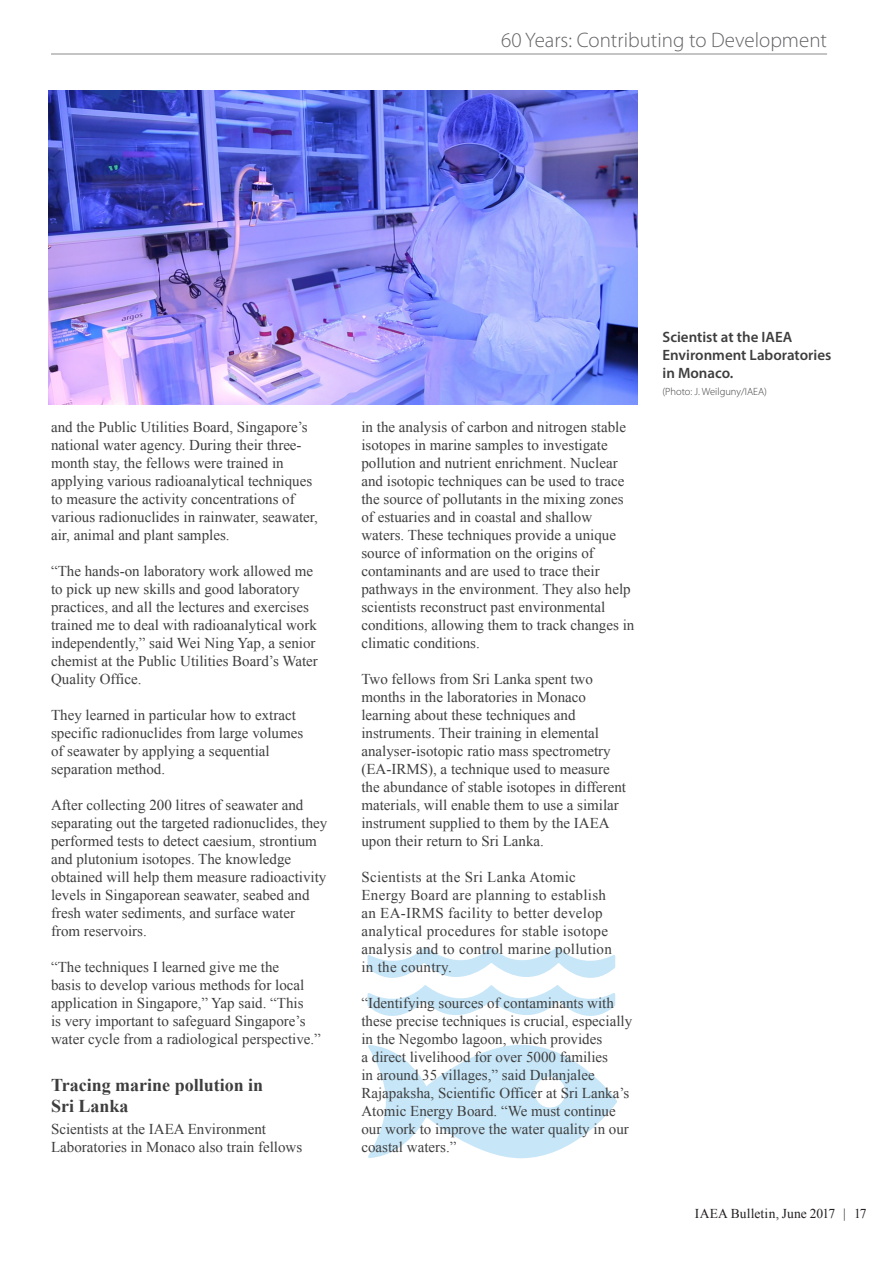
<style>
.page{position:relative;width:893px;height:1263px;background:#fff}
.page>*{position:absolute;margin:0;border:0;box-sizing:border-box;transform-origin:0 0}
.t1{font:300 21px "Myriad Pro";color:#636366}
.Paragraph_Heading_01{font:700 18px/21px "Times New Roman";color:#3e3e3f}
.Body_Text{font:15px/18px "Times New Roman";color:#3e3e3f}
.Body_Text_-_no_space{font:15px/18px "Times New Roman";color:#3e3e3f}
.Body_Text-2{font:15px/18px "Times New Roman";letter-spacing:.02em;color:#3e3e3f}
.Photo_caption{font:600 15px/18px "Myriad Pro";color:#3e3e3f}
.t2{font:13.5px "Times New Roman";letter-spacing:.01em;color:#231f20}
.Photo_credit{font:300 10.5px "Myriad Pro";color:#3e3e3f}
</style>
<div class="page">
<hr style="left:51px;top:54px;width:776px;height:1px;background:#636366">
<svg style="left:368px;top:1045px;width:249px;height:113px"></svg>
<svg style="left:367px;top:947px;width:248px;height:69px"></svg>
<img style="left:49px;top:90px;width:589px;height:314px">
<h1 class="t1" style="left:501px;top:27px;width:327px">60 Years: Contributing to Development</h1>
<p class="Body_Text_-_no_space" style="left:51px;top:418px;width:269px">and the Public Utilities Board, Singapore’s national water agency. During their three&shy;month stay, the fellows were trained in applying various radioanalytical techniques to measure the activity concentrations of various radionuclides in rainwater, seawater, air, animal and plant samples.</p>
<p class="Body_Text" style="left:51px;top:562px;width:268px">“The hands-on laboratory work allowed me to pick up new skills and good laboratory practices, and all the lectures and exercises trained me to deal with radioanalytical work independently,” said Wei Ning Yap, a senior chemist at the Public Utilities Board’s Water Quality Office.</p>
<p class="Body_Text" style="left:51px;top:706px;width:254px">They learned in particular how to extract specific radionuclides from large volumes of seawater by applying a sequential separation method.</p>
<p class="Body_Text" style="left:51px;top:796px;width:278px">After collecting 200 litres of seawater and separating out the targeted radionuclides, they performed tests to detect caesium, strontium and plutonium isotopes. The knowledge obtained will help them measure radioactivity levels in Singaporean seawater, seabed and fresh water sediments, and surface water from reservoirs.</p>
<p class="Body_Text" style="left:51px;top:958px;width:271px">“The techniques I learned give me the<br>basis to develop various methods for local application in Singapore,” Yap said. “This<br>is very important to safeguard Singapore’s water cycle from a radiological perspective.”</p>
<p class="Paragraph_Heading_01" style="left:51px;top:1074px;width:214px">Tracing marine pollution in<br>Sri Lanka</p>
<p class="Body_Text_-_no_space" style="left:51px;top:1120px;width:253px">Scientists at the IAEA Environment<br>Laboratories in Monaco also train fellows</p>
<p class="Body_Text_-_no_space" style="left:361px;top:418px;width:274px">in the analysis of carbon and nitrogen stable isotopes in marine samples to investigate pollution and nutrient enrichment. Nuclear and isotopic techniques can be used to trace the source of pollutants in the mixing zones of estuaries and in coastal and shallow waters. These techniques provide a unique source of information on the origins of contaminants and are used to trace their pathways in the environment. They also help scientists reconstruct past environmental conditions, allowing them to track changes in climatic conditions.</p>
<p class="Body_Text" style="left:361px;top:670px;width:266px">Two fellows from Sri Lanka spent two months in the laboratories in Monaco learning about these techniques and instruments. Their training in elemental analyser-isotopic ratio mass spectrometry (EA-IRMS), a technique used to measure the abundance of stable isotopes in different materials, will enable them to use a similar instrument supplied to them by the IAEA upon their return to Sri Lanka.</p>
<p class="Body_Text-2" style="left:361px;top:868px;width:252px">Scientists at the Sri Lanka Atomic Energy Board are planning to establish an EA-IRMS facility to better develop analytical procedures for stable isotope analysis and to control marine pollution in the country.</p>
<p class="Body_Text" style="left:361px;top:994px;width:272px">“Identifying sources of contaminants with these precise techniques is crucial, especially in the Negombo lagoon, which provides<br>a direct livelihood for over 5000 families<br>in around 35 villages,” said Dulanjalee Rajapaksha, Scientific Officer at Sri Lanka’s Atomic Energy Board. “We must continue our work to improve the water quality in our coastal waters.”</p>
<p class="Photo_caption" style="left:662px;top:328px;width:170px">Scientist at the IAEA<br>Environment Laboratories in Monaco.</p>
<p class="Photo_credit" style="left:662px;top:385px;width:106px">(Photo: J. Weilguny/IAEA)</p>
<p class="t2" style="left:695px;top:1205px;width:173px">IAEA Bulletin, June 2017 | 17</p>
</div>
